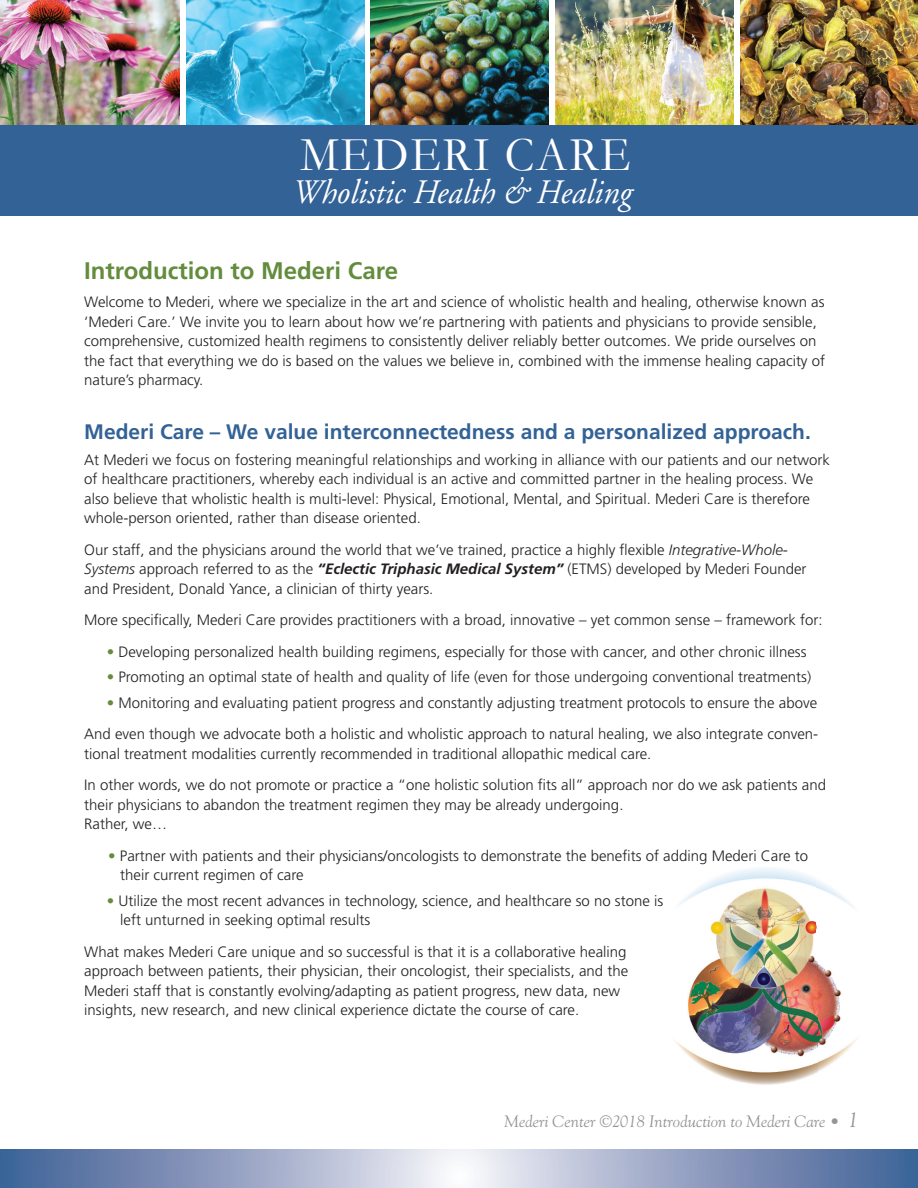
<style>
.page{position:relative;width:918px;height:1188px;background:#fff}
.page>*{position:absolute;margin:0;border:0;box-sizing:border-box;transform-origin:0 0}
.t1{font:49.05px "Garamond";letter-spacing:.035em;color:#fff;scale:.95 1}
.t2{font:italic 34.2px "Adobe Garamond";color:#fff;scale:.95 1}
.t3{font:700 24px "Frutiger";color:#638d3d}
.t4{font:700 21px "Frutiger";color:#336296}
.t5{font:italic 16.5px "Goudy";color:#939598}
.t6{font:300 15px/19.5px "Frutiger";color:#231f20}
.s1{font-style:italic}
.s2{font-weight:700;font-style:italic}
.s3{color:#638d3d}
.s4{font-weight:700;color:#638d3d}
.s5{font-size:21px}
</style>
<div class="page">
<svg style="left:0;top:1149px;width:918px;height:39px;background:#96a5c4"></svg>
<img style="left:0;top:0;width:180px;height:125px">
<img style="left:187px;top:0;width:178px;height:125px">
<img style="left:371px;top:0;width:178px;height:125px">
<img style="left:556px;top:0;width:178px;height:125px">
<img style="left:741px;top:0;width:177px;height:125px">
<div style="left:0;top:125px;width:918px;height:91px;background:#336296"></div>
<img style="left:674px;top:868px;width:184px;height:217px">
<h1 class="t1" style="left:300px;top:122px;width:350px">MEDERI CARE</h1>
<h2 class="t2" style="left:293px;top:174px;width:358px">Wholistic Health &amp; Healing</h2>
<h3 class="t3" style="left:84px;top:256px;width:315px">Introduction to Mederi Care</h3>
<p class="t6" style="left:84px;top:293px;width:742px">Welcome to Mederi, where we specialize in the art and science of wholistic health and healing, otherwise known as ‘Mederi Care.’ We invite you to learn about how we’re partnering with patients and physicians to provide sensible, comprehensive, customized health regimens to consistently deliver reliably better outcomes. We pride ourselves on the fact that everything we do is based on the values we believe in, combined with the immense healing capacity of nature’s pharmacy.</p>
<h3 class="t4" style="left:84px;top:420px;width:728px">Mederi Care – We value interconnectedness and a personalized approach.</h3>
<p class="t6" style="left:84px;top:450px;width:747px">At Mederi we focus on fostering meaningful relationships and working in alliance with our patients and our network of healthcare practitioners, whereby each individual is an active and committed partner in the healing process. We also believe that wholistic health is multi-level: Physical, Emotional, Mental, and Spiritual. Mederi Care is therefore whole-person oriented, rather than disease oriented.</p>
<p class="t6" style="left:84px;top:540px;width:724px">Our staff, and the physicians around the world that we’ve trained, practice a highly flexible <span class="s1">Integrative-Whole-<br>Systems</span> approach referred to as the <span class="s2">“Eclectic Triphasic Medical System”</span> (ETMS) developed by Mederi Founder and President, Donald Yance, a clinician of thirty years.</p>
<p class="t6" style="left:84px;top:611px;width:740px">More specifically, Mederi Care provides practitioners with a broad, innovative – yet common sense – framework for:</p>
<p class="t6" style="left:107px;top:642px;width:701px"><span class="s3">•</span> Developing personalized health building regimens, especially for those with cancer, and other chronic illness</p>
<p class="t6" style="left:107px;top:668px;width:706px"><span class="s3">•</span> Promoting an optimal state of health and quality of life (even for those undergoing conventional treatments)</p>
<p class="t6" style="left:84px;top:687px;width:736px;line-height:31.5px;text-align:right"><span class="s3">•</span> Monitoring and evaluating patient progress and constantly adjusting treatment protocols to ensure the above<br>And even though we advocate both a holistic and wholistic approach to natural healing, we also integrate conven-</p>
<p class="t6" style="left:84px;top:738px;width:743px;line-height:31.5px">tional treatment modalities currently recommended in traditional allopathic medical care.<br>In other words, we do not promote or practice a “one holistic solution fits all” approach nor do we ask patients and</p>
<p class="t6" style="left:84px;top:795px;width:541px">their physicians to abandon the treatment regimen they may be already undergoing.<br>Rather, we…</p>
<p class="t6" style="left:120px;top:846px;width:689px;text-indent:-12px"><span class="s4">•</span> Partner with patients and their physicians/oncologists to demonstrate the benefits of adding Mederi Care to their current regimen of care</p>
<p class="t6" style="left:120px;top:891px;width:544px;text-indent:-14px"><span class="s4">•</span> Utilize the most recent advances in technology, science, and healthcare so no stone is left unturned in seeking optimal results</p>
<p class="t6" style="left:84px;top:942px;width:545px">What makes Mederi Care unique and so successful is that it is a collaborative healing approach between patients, their physician, their oncologist, their specialists, and the Mederi staff that is constantly evolving/adapting as patient progress, new data, new insights, new research, and new clinical experience dictate the course of care.</p>
<p class="t5" style="left:504px;top:1111px;width:356px">Mederi Center ©2018 Introduction to Mederi Care • <span class="s5">1</span></p>
</div>
